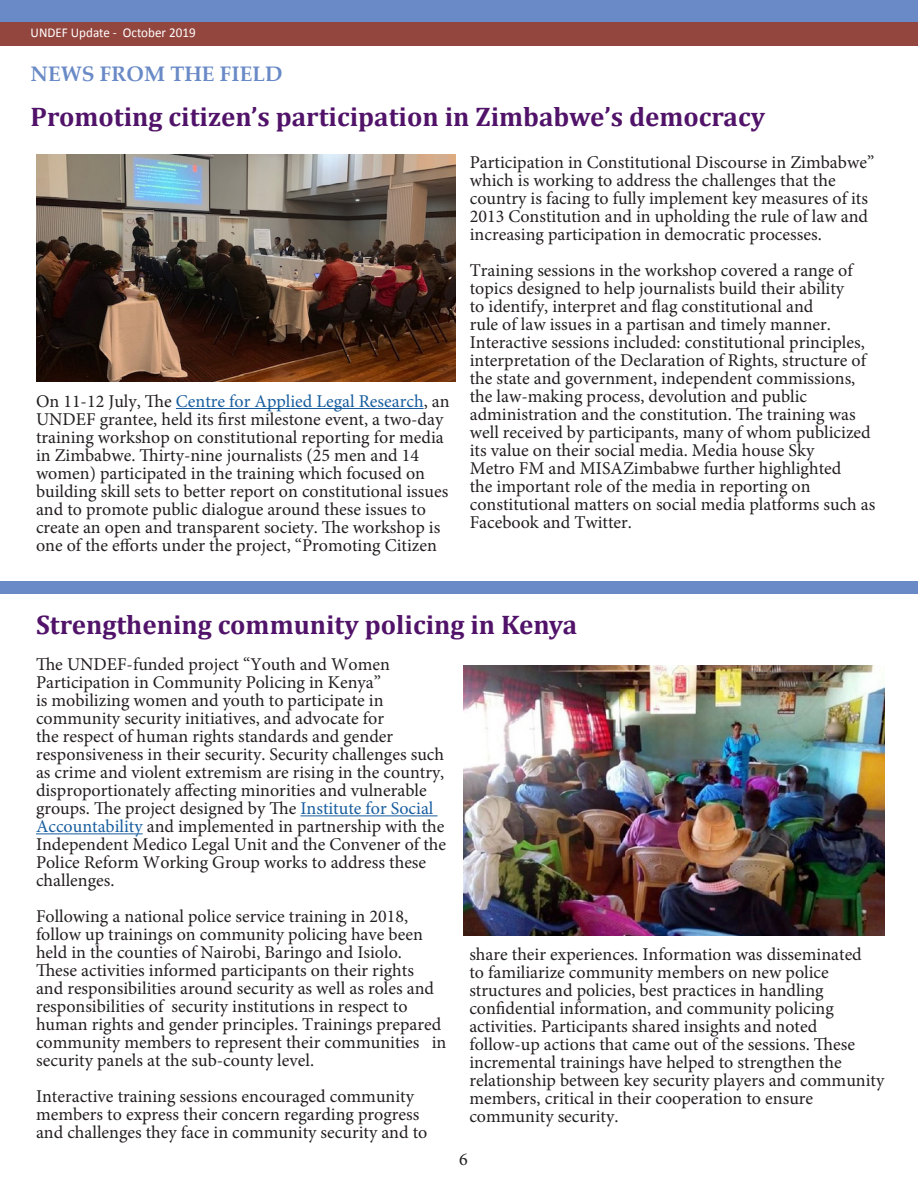
<style>
.page{position:relative;width:918px;height:1188px;background:#fff}
.page>*{position:absolute;margin:0;border:0;box-sizing:border-box;transform-origin:0 0}
.for_chart{font:700 27px "Cambria";color:#511369}
.headline{font:700 21px "Palatino Linotype";color:#698ac6}
.t1{font:18px/18px "Minion Pro";color:#231f20}
.t2{font:13.5px "Calibri";color:#fff}
.s1{color:#175d9e}
</style>
<div class="page">
<div style="left:0;top:0;width:918px;height:44px;background:#698ac6"></div>
<div style="left:0;top:22px;width:918px;height:24px;background:#93463e"></div>
<div style="left:0;top:581px;width:918px;height:13px;background:#698ac6"></div>
<img style="left:36px;top:155px;width:419px;height:227px">
<hr style="left:176px;top:408px;width:248px;height:1px;background:#175d9e">
<hr style="left:300px;top:815px;width:138px;height:1px;background:#175d9e">
<hr style="left:36px;top:833px;width:107px;height:1px;background:#175d9e">
<img style="left:464px;top:666px;width:421px;height:270px">
<p class="t2" style="left:31px;top:24px;width:167px">UNDEF Update - October 2019</p>
<p class="headline" style="left:31px;top:59px;width:254px">NEWS FROM THE FIELD</p>
<p class="for_chart" style="left:31px;top:98px;width:736px">Promoting citizen’s participation in Zimbabwe’s democracy</p>
<p class="t1" style="left:36px;top:392px;width:415px">On 11-12 July, The <span class="s1">Centre for Applied Legal Research</span>, an UNDEF grantee, held its first milestone event, a two-day training workshop on constitutional reporting for media in Zimbabwe. Thirty-nine journalists (25 men and 14 women) participated in the training which focused on building skill sets to better report on constitutional issues and to promote public dialogue around these issues to create an open and transparent society. The workshop is one of the efforts under the project, “Promoting Citizen</p>
<p class="t1" style="left:470px;top:153px;width:406px">Participation in Constitutional Discourse in Zimbabwe” which is working to address the challenges that the country is facing to fully implement key measures of its 2013 Constitution and in upholding the rule of law and increasing participation in democratic processes.</p>
<p class="t1" style="left:470px;top:261px;width:407px">Training sessions in the workshop covered a range of topics designed to help journalists build their ability<br>to identify, interpret and flag constitutional and<br>rule of law issues in a partisan and timely manner.<br>Interactive sessions included: constitutional principles, interpretation of the Declaration of Rights, structure of the state and government, independent commissions, the law-making process, devolution and public administration and the constitution. The training was well received by participants, many of whom publicized its value on their social media. Media house Sky<br>Metro FM and MISAZimbabwe further highlighted<br>the important role of the media in reporting on constitutional matters on social media platforms such as Facebook and Twitter.</p>
<p class="for_chart" style="left:36px;top:606px;width:543px">Strengthening community policing in Kenya</p>
<p class="t1" style="left:36px;top:655px;width:412px">The UNDEF-funded project “Youth and Women Participation in Community Policing in Kenya”<br>is mobilizing women and youth to participate in community security initiatives, and advocate for<br>the respect of human rights standards and gender responsiveness in their security. Security challenges such as crime and violent extremism are rising in the country, disproportionately affecting minorities and vulnerable groups. The project designed by The <span class="s1">Institute for Social Accountability</span> and implemented in partnership with the Independent Medico Legal Unit and the Convener of the Police Reform Working Group works to address these challenges.</p>
<p class="t1" style="left:36px;top:907px;width:412px">Following a national police service training in 2018, follow up trainings on community policing have been held in the counties of Nairobi, Baringo and Isiolo.<br>These activities informed participants on their rights<br>and responsibilities around security as well as roles and responsibilities of security institutions in respect to human rights and gender principles. Trainings prepared community members to represent their communities in security panels at the sub-county level.</p>
<p class="t1" style="left:36px;top:1087px;width:393px">Interactive training sessions encouraged community members to express their concern regarding progress and challenges they face in community security and to</p>
<p class="t1" style="left:469px;top:945px;width:416px">share their experiences. Information was disseminated<br>to familiarize community members on new police structures and policies, best practices in handling confidential information, and community policing activities. Participants shared insights and noted follow-up actions that came out of the sessions. These incremental trainings have helped to strengthen the relationship between key security players and community members, critical in their cooperation to ensure community security.</p>
<p class="t1" style="left:459px;top:1150px;width:10px">6</p>
</div>
